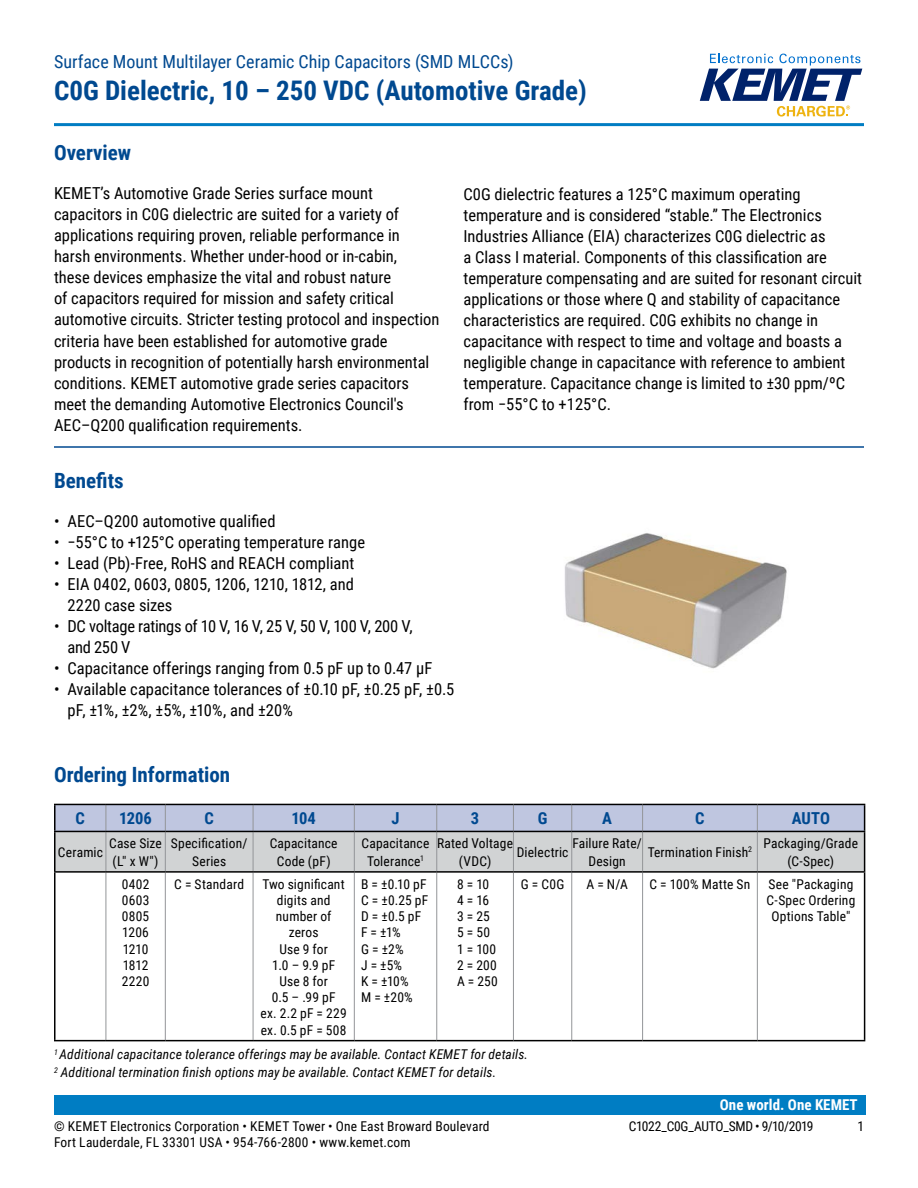
<style>
.page{position:relative;width:918px;height:1188px;background:#fff}
.page>*{position:absolute;margin:0;border:0;box-sizing:border-box;transform-origin:0 0}
.t1{font:700 27px "Roboto Condensed";color:#004990}
.t2{font:700 21px "Roboto Condensed";color:#004990}
.t3{font:18px "Roboto Condensed";color:#004990}
.t4{font:16.5px/21px "Roboto Condensed";color:#000}
.t5{font:16.5px/21px "Roboto Condensed";letter-spacing:-.02em;color:#000}
.t6{font:700 16.5px "Roboto Condensed";letter-spacing:-.005em;color:#004990}
.t7{font:700 15px "Roboto Condensed";color:#fff}
.t8{font:13.5px/16.2px "Roboto Condensed";letter-spacing:.015em;color:#000;text-align:center}
.t9{font:italic 13.5px/18px "Roboto Condensed";letter-spacing:.01em;color:#000}
.t10{font:13.5px "Roboto Condensed";letter-spacing:-.025em;color:#000}
</style>
<div class="page">
<svg style="left:700px;top:54px;width:162px;height:63px"></svg>
<hr style="left:54px;top:123px;width:810px;height:3px;background:#007dc3">
<div style="left:54px;top:1095px;width:811px;height:20px;background:#007dc3"></div>
<hr style="left:54px;top:446px;width:810px;height:2px;background:#004990">
<img style="left:564px;top:533px;width:223px;height:136px">
<hr style="left:106px;top:873px;width:1px;height:167px;background:#939598">
<hr style="left:165px;top:873px;width:1px;height:167px;background:#939598">
<hr style="left:253px;top:873px;width:1px;height:167px;background:#939598">
<hr style="left:354px;top:873px;width:1px;height:167px;background:#939598">
<hr style="left:436px;top:873px;width:1px;height:167px;background:#939598">
<hr style="left:513px;top:873px;width:1px;height:167px;background:#939598">
<hr style="left:571px;top:873px;width:1px;height:167px;background:#939598">
<hr style="left:642px;top:873px;width:1px;height:167px;background:#939598">
<hr style="left:757px;top:873px;width:1px;height:167px;background:#939598">
<hr style="left:54px;top:832px;width:2px;height:39px;background:#000">
<hr style="left:54px;top:871px;width:52px;height:2px;background:#000">
<hr style="left:54px;top:873px;width:2px;height:167px;background:#000">
<hr style="left:106px;top:871px;width:59px;height:2px;background:#000">
<hr style="left:165px;top:871px;width:88px;height:2px;background:#000">
<hr style="left:253px;top:871px;width:101px;height:2px;background:#000">
<hr style="left:354px;top:871px;width:83px;height:2px;background:#000">
<hr style="left:437px;top:871px;width:76px;height:2px;background:#000">
<hr style="left:513px;top:871px;width:59px;height:2px;background:#000">
<hr style="left:572px;top:871px;width:71px;height:2px;background:#000">
<hr style="left:643px;top:871px;width:114px;height:2px;background:#000">
<hr style="left:757px;top:871px;width:108px;height:2px;background:#000">
<hr style="left:864px;top:873px;width:1px;height:167px;background:#000">
<hr style="left:54px;top:1040px;width:52px;height:1px;background:#000">
<hr style="left:106px;top:1040px;width:59px;height:1px;background:#000">
<hr style="left:165px;top:1040px;width:88px;height:1px;background:#000">
<hr style="left:253px;top:1040px;width:101px;height:1px;background:#000">
<hr style="left:354px;top:1040px;width:83px;height:1px;background:#000">
<hr style="left:437px;top:1040px;width:76px;height:1px;background:#000">
<hr style="left:513px;top:1040px;width:59px;height:1px;background:#000">
<hr style="left:572px;top:1040px;width:71px;height:1px;background:#000">
<hr style="left:643px;top:1040px;width:114px;height:1px;background:#000">
<hr style="left:757px;top:1040px;width:108px;height:1px;background:#000">
<hr style="left:54px;top:804px;width:52px;height:1px;background:#000">
<hr style="left:54px;top:805px;width:2px;height:26px;background:#000">
<svg style="left:55px;top:804px;width:810px;height:68px;background:#c1c4cf"></svg>
<hr style="left:54px;top:831px;width:52px;height:1px;background:#000">
<hr style="left:106px;top:831px;width:59px;height:1px;background:#000">
<hr style="left:165px;top:831px;width:88px;height:1px;background:#000">
<hr style="left:253px;top:831px;width:101px;height:1px;background:#000">
<hr style="left:354px;top:831px;width:83px;height:1px;background:#000">
<hr style="left:437px;top:831px;width:76px;height:1px;background:#000">
<hr style="left:513px;top:831px;width:59px;height:1px;background:#000">
<hr style="left:572px;top:831px;width:71px;height:1px;background:#000">
<hr style="left:643px;top:831px;width:114px;height:1px;background:#000">
<hr style="left:757px;top:831px;width:108px;height:1px;background:#000">
<p class="t3" style="left:54px;top:48px;width:461px">Surface Mount Multilayer Ceramic Chip Capacitors (SMD MLCCs)</p>
<h1 class="t1" style="left:54px;top:71px;width:534px">C0G Dielectric, 10 – 250 VDC (Automotive Grade)</h1>
<p class="t2" style="left:54px;top:138px;width:79px">Overview</p>
<p class="t4" style="left:54px;top:182px;width:387px">KEMET’s Automotive Grade Series surface mount capacitors in C0G dielectric are suited for a variety of applications requiring proven, reliable performance in harsh environments. Whether under-hood or in-cabin,<br>these devices emphasize the vital and robust nature<br>of capacitors required for mission and safety critical automotive circuits. Stricter testing protocol and inspection criteria have been established for automotive grade products in recognition of potentially harsh environmental conditions. KEMET automotive grade series capacitors meet the demanding Automotive Electronics Council's AEC–Q200 qualification requirements.</p>
<p class="t4" style="left:463px;top:183px;width:400px">C0G dielectric features a 125°C maximum operating temperature and is considered “stable.” The Electronics Industries Alliance (EIA) characterizes C0G dielectric as<br>a Class I material. Components of this classification are temperature compensating and are suited for resonant circuit applications or those where Q and stability of capacitance characteristics are required. C0G exhibits no change in capacitance with respect to time and voltage and boasts a negligible change in capacitance with reference to ambient temperature. Capacitance change is limited to ±30 ppm/ºC from −55°C to +125°C.</p>
<p class="t2" style="left:54px;top:466px;width:71px">Benefits</p>
<p class="t4" style="left:54px;top:510px;width:223px">• AEC–Q200 automotive qualified</p>
<p class="t4" style="left:54px;top:531px;width:313px">• −55°C to +125°C operating temperature range</p>
<p class="t4" style="left:54px;top:552px;width:302px">• Lead (Pb)-Free, RoHS and REACH compliant</p>
<p class="t4" style="left:67px;top:573px;width:288px;text-indent:-13px">• EIA 0402, 0603, 0805, 1206, 1210, 1812, and<br>2220 case sizes</p>
<p class="t5" style="left:68px;top:615px;width:347px;text-indent:-14px">• DC voltage ratings of 10 V, 16 V, 25 V, 50 V, 100 V, 200 V, and 250 V</p>
<p class="t4" style="left:54px;top:657px;width:380px">• Capacitance offerings ranging from 0.5 pF up to 0.47 μF</p>
<p class="t4" style="left:68px;top:678px;width:388px;text-indent:-13px">• Available capacitance tolerances of ±0.10 pF, ±0.25 pF, ±0.5 pF, ±1%, ±2%, ±5%, ±10%, and ±20%</p>
<p class="t2" style="left:54px;top:759px;width:178px">Ordering Information</p>
<p class="t6" style="left:76px;top:807px;width:11px">C</p>
<p class="t6" style="left:119px;top:807px;width:34px">1206</p>
<p class="t6" style="left:204px;top:807px;width:11px">C</p>
<p class="t6" style="left:291px;top:807px;width:26px">104</p>
<p class="t6" style="left:392px;top:807px;width:10px">J</p>
<p class="t6" style="left:471px;top:807px;width:10px">3</p>
<p class="t6" style="left:538px;top:807px;width:11px">G</p>
<p class="t6" style="left:602px;top:807px;width:11px">A</p>
<p class="t6" style="left:695px;top:807px;width:11px">C</p>
<p class="t6" style="left:792px;top:807px;width:40px">AUTO</p>
<p class="t8" style="left:58px;top:843px;width:47px">Ceramic</p>
<p class="t8" style="left:109px;top:833px;width:54px;line-height:18px;text-align:left">Case Size (L" x W")</p>
<p class="t8" style="left:171px;top:833px;width:78px;line-height:18px">Specification/<br>Series</p>
<p class="t8" style="left:270px;top:833px;width:69px;line-height:18px">Capacitance<br>Code (pF)</p>
<p class="t8" style="left:362px;top:833px;width:69px;line-height:18px">Capacitance<br>Tolerance<sup>1</sup></p>
<p class="t8" style="left:437px;top:833px;width:77px;line-height:18px">Rated Voltage (VDC)</p>
<p class="t8" style="left:517px;top:843px;width:53px">Dielectric</p>
<p class="t8" style="left:572px;top:833px;width:71px;line-height:18px">Failure Rate/<br>Design</p>
<p class="t8" style="left:648px;top:843px;width:212px">Termination Finish<sup>2</sup> Packaging/Grade</p>
<p class="t8" style="left:787px;top:852px;width:48px">(C-Spec)</p>
<p class="t8" style="left:122px;top:875px;width:29px;text-align:justify">0402<br>0603<br>0805<br>1206<br>1210<br>1812<br>2220</p>
<p class="t8" style="left:174px;top:875px;width:71px">C = Standard</p>
<p class="t8" style="left:261px;top:875px;width:88px">Two significant digits and number of zeros<br>Use 9 for<br>1.0 – 9.9 pF<br>Use 8 for<br>0.5 – .99 pF<br>ex. 2.2 pF = 229 ex. 0.5 pF = 508</p>
<p class="t8" style="left:361px;top:875px;width:69px;text-align:left">B = ±0.10 pF<br>C = ±0.25 pF<br>D = ±0.5 pF<br>F = ±1%<br>G=±2%<br>J=±5%<br>K = ±10%<br>M = ±20%</p>
<p class="t8" style="left:457px;top:875px;width:42px;text-align:left">8 = 10<br>4 = 16<br>3 = 25<br>5 = 50<br>1 = 100<br>2 = 200<br>A = 250</p>
<p class="t8" style="left:521px;top:875px;width:45px">G = C0G</p>
<p class="t8" style="left:587px;top:875px;width:43px">A = N/A</p>
<p class="t8" style="left:650px;top:875px;width:102px">C = 100% Matte Sn</p>
<p class="t8" style="left:767px;top:875px;width:90px">See "Packaging<br>C-Spec Ordering<br>Options Table"</p>
<p class="t9" style="left:54px;top:1045px;width:476px"><sup>1</sup> Additional capacitance tolerance offerings may be available. Contact KEMET for details.<br><sup>2</sup> Additional termination finish options may be available. Contact KEMET for details.</p>
<p class="t7" style="left:720px;top:1094px;width:139px">One world. One KEMET</p>
<p class="t8" style="left:54px;top:1117px;width:437px">© KEMET Electronics Corporation • KEMET Tower • One East Broward Boulevard</p>
<p class="t10" style="left:629px;top:1116px;width:186px">C1022_C0G_AUTO_SMD • 9/10/2019</p>
<p class="t8" style="left:857px;top:1117px;width:8px">1</p>
<p class="t8" style="left:54px;top:1133px;width:358px">Fort Lauderdale, FL 33301 USA • 954-766-2800 • www.kemet.com</p>
</div>
